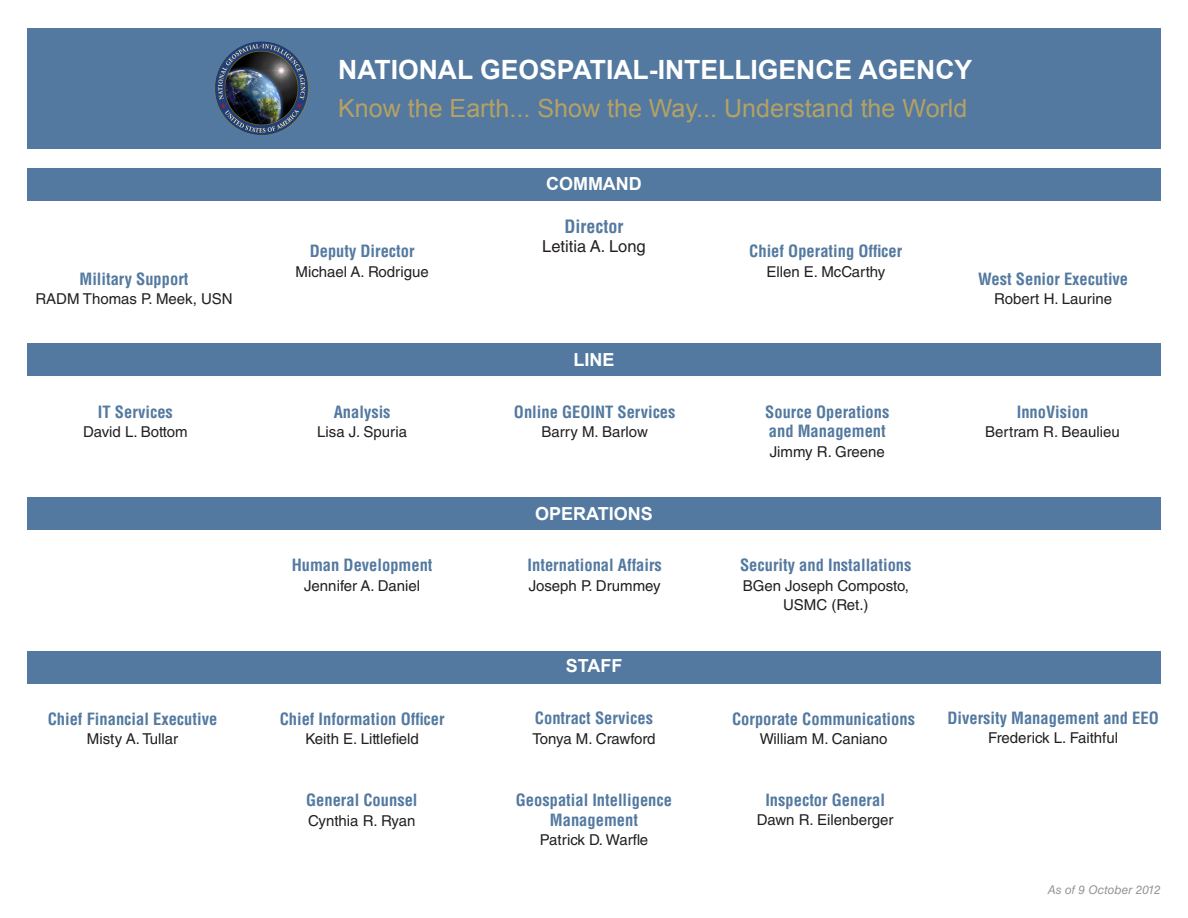
<style>
.page{position:relative;width:1188px;height:918px;background:#fff}
.page>*{position:absolute;margin:0;border:0;box-sizing:border-box;transform-origin:0 0}
.Agency_Name{font:700 26.55px "Arial";color:#fff}
.Tagline{font:25.05px "Arial";color:#b5a163}
.Heading{font:700 18px "Arial";color:#fff}
.Director_NGA{font:700 condensed 18px "Helvetica LT Std";color:#5379a0}
.KC_Name{font:700 condensed 16.5px/19.5px "Helvetica LT Std";color:#5379a0}
.Letitia_A_Long{font:16.5px "Helvetica LT Std";color:#231f20}
.KC_Director{font:15px "Helvetica LT Std";color:#231f20}
.KC_Name-2{font:15px/19.5px "Helvetica LT Std";color:#231f20;text-align:center}
.As_of_Date{font:italic 12px "Helvetica LT Std";color:#939598}
</style>
<div class="page">
<div style="left:27px;top:169px;width:1134px;height:32px;background:#5379a0"></div>
<div style="left:27px;top:28px;width:1134px;height:120px;background:#5379a0"></div>
<img style="left:215px;top:41px;width:94px;height:94px;border-radius:47px">
<div style="left:27px;top:344px;width:1134px;height:32px;background:#5379a0"></div>
<div style="left:27px;top:651px;width:1134px;height:32px;background:#5379a0"></div>
<div style="left:27px;top:497px;width:1134px;height:32px;background:#5379a0"></div>
<p class="Agency_Name" style="left:338px;top:52px;width:636px">NATIONAL GEOSPATIAL-INTELLIGENCE AGENCY</p>
<p class="Tagline" style="left:338px;top:92px;width:631px">Know the Earth... Show the Way... Understand the World</p>
<p class="Heading" style="left:546px;top:172px;width:97px">COMMAND</p>
<p class="KC_Name" style="left:80px;top:269px;width:110px">Military Support</p>
<p class="KC_Director" style="left:35px;top:290px;width:199px">RADM Thomas P. Meek, USN</p>
<p class="KC_Name" style="left:310px;top:241px;width:106px">Deputy Director</p>
<p class="KC_Director" style="left:296px;top:263px;width:135px">Michael A. Rodrigue</p>
<p class="Director_NGA" style="left:565px;top:215px;width:60px">Director</p>
<p class="Letitia_A_Long" style="left:542px;top:237px;width:105px">Letitia A. Long</p>
<p class="KC_Name" style="left:749px;top:241px;width:155px">Chief Operating Officer</p>
<p class="KC_Director" style="left:766px;top:263px;width:120px">Ellen E. McCarthy</p>
<p class="KC_Name" style="left:978px;top:269px;width:152px">West Senior Executive</p>
<p class="KC_Director" style="left:994px;top:290px;width:120px">Robert H. Laurine</p>
<p class="KC_Name" style="left:98px;top:402px;width:76px">IT Services</p>
<p class="KC_Director" style="left:83px;top:423px;width:106px">David L. Bottom</p>
<p class="KC_Name" style="left:334px;top:402px;width:58px">Analysis</p>
<p class="KC_Director" style="left:317px;top:423px;width:91px">Lisa J. Spuria</p>
<p class="Heading" style="left:573px;top:348px;width:43px">LINE</p>
<p class="KC_Name" style="left:514px;top:402px;width:163px">Online GEOINT Services</p>
<p class="KC_Director" style="left:542px;top:423px;width:108px">Barry M. Barlow</p>
<p class="KC_Name" style="left:765px;top:402px;width:126px">Source Operations and Management</p>
<p class="KC_Director" style="left:770px;top:443px;width:117px">Jimmy R. Greene</p>
<p class="KC_Name" style="left:1017px;top:402px;width:73px">InnoVision</p>
<p class="KC_Director" style="left:985px;top:423px;width:136px">Bertram R. Beaulieu</p>
<p class="Heading" style="left:535px;top:502px;width:119px">OPERATIONS</p>
<p class="KC_Name" style="left:292px;top:555px;width:142px">Human Development</p>
<p class="KC_Director" style="left:304px;top:577px;width:117px">Jennifer A. Daniel</p>
<p class="KC_Name" style="left:528px;top:555px;width:136px">International Affairs</p>
<p class="KC_Director" style="left:529px;top:577px;width:134px">Joseph P. Drummey</p>
<p class="KC_Name" style="left:740px;top:555px;width:173px">Security and Installations</p>
<p class="KC_Name-2" style="left:743px;top:576px;width:168px">BGen Joseph Composto,<br>USMC (Ret.)</p>
<p class="Heading" style="left:566px;top:654px;width:58px">STAFF</p>
<p class="KC_Name" style="left:48px;top:709px;width:171px">Chief Financial Executive</p>
<p class="KC_Director" style="left:87px;top:730px;width:93px">Misty A. Tullar</p>
<p class="KC_Name" style="left:280px;top:709px;width:167px">Chief Information Officer</p>
<p class="KC_Director" style="left:306px;top:730px;width:115px">Keith E. Littlefield</p>
<p class="KC_Name" style="left:535px;top:709px;width:120px">Contract Services</p>
<p class="KC_Director" style="left:532px;top:730px;width:125px">Tonya M. Crawford</p>
<p class="KC_Name" style="left:732px;top:709px;width:184px">Corporate Communications</p>
<p class="KC_Director" style="left:760px;top:730px;width:129px">William M. Caniano</p>
<p class="KC_Name" style="left:948px;top:708px;width:213px">Diversity Management and EEO</p>
<p class="KC_Director" style="left:988px;top:729px;width:131px">Frederick L. Faithful</p>
<p class="KC_Name" style="left:306px;top:791px;width:113px">General Counsel</p>
<p class="KC_Director" style="left:308px;top:812px;width:109px">Cynthia R. Ryan</p>
<p class="KC_Name" style="left:516px;top:791px;width:158px;text-align:center">Geospatial Intelligence<br>Management</p>
<p class="KC_Director" style="left:540px;top:831px;width:110px">Patrick D. Warfle</p>
<p class="KC_Name" style="left:765px;top:790px;width:121px">Inspector General</p>
<p class="KC_Director" style="left:757px;top:811px;width:138px">Dawn R. Eilenberger</p>
<p class="As_of_Date" style="left:1048px;top:883px;width:115px">As of 9 October 2012</p>
</div>
